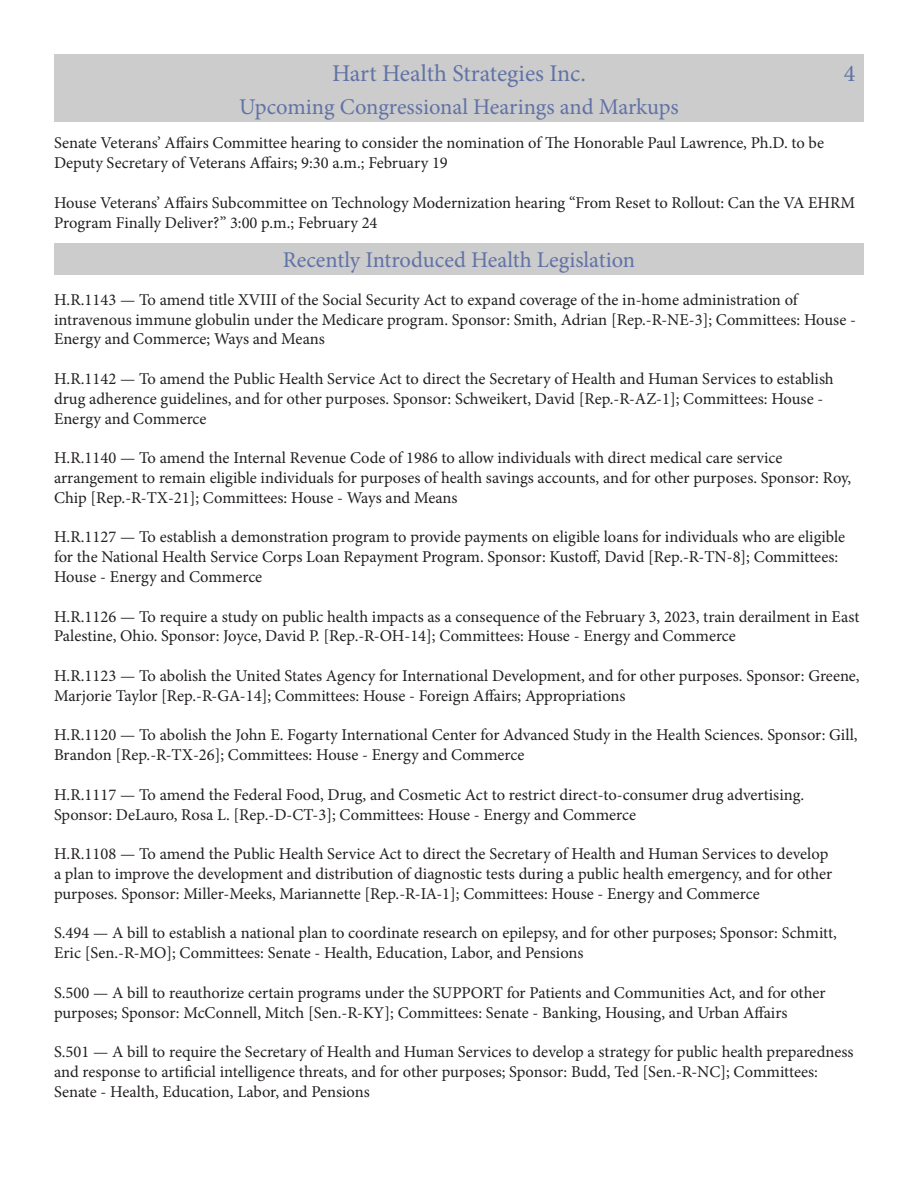
<style>
.page{position:relative;width:918px;height:1188px;background:#fff}
.page>*{position:absolute;margin:0;border:0;box-sizing:border-box;transform-origin:0 0}
.t1{font:24px "Minion Pro";color:#6172a6}
.t2{font:22.5px "Minion Pro";color:#6172a6}
.t3{font:16.5px/19.8px "Minion Pro";color:#231f20}
</style>
<div class="page">
<div style="left:54px;top:54px;width:810px;height:36px;background:#ccc"></div>
<div style="left:54px;top:243px;width:810px;height:31px;background:#ccc"></div>
<div style="left:54px;top:90px;width:810px;height:32px;background:#ccc"></div>
<p class="t1" style="left:332px;top:57px;width:255px">Hart Health Strategies Inc.</p>
<p class="t1" style="left:844px;top:57px;width:13px">4</p>
<p class="t2" style="left:239px;top:92px;width:441px">Upcoming Congressional Hearings and Markups</p>
<p class="t3" style="left:54px;top:133px;width:772px">Senate Veterans’ Affairs Committee hearing to consider the nomination of The Honorable Paul Lawrence, Ph.D. to be<br>Deputy Secretary of Veterans Affairs; 9:30 a.m.; February 19</p>
<p class="t3" style="left:54px;top:193px;width:803px">House Veterans’ Affairs Subcommittee on Technology Modernization hearing “From Reset to Rollout: Can the VA EHRM<br>Program Finally Deliver?” 3:00 p.m.; February 24</p>
<p class="t2" style="left:283px;top:245px;width:354px">Recently Introduced Health Legislation</p>
<p class="t3" style="left:54px;top:290px;width:804px">H.R.1143 — To amend title XVIII of the Social Security Act to expand coverage of the in-home administration of intravenous immune globulin under the Medicare program. Sponsor: Smith, Adrian [Rep.-R-NE-3]; Committees: House -<br>Energy and Commerce; Ways and Means</p>
<p class="t3" style="left:54px;top:369px;width:781px">H.R.1142 — To amend the Public Health Service Act to direct the Secretary of Health and Human Services to establish drug adherence guidelines, and for other purposes. Sponsor: Schweikert, David [Rep.-R-AZ-1]; Committees: House -<br>Energy and Commerce</p>
<p class="t3" style="left:54px;top:448px;width:799px">H.R.1140 — To amend the Internal Revenue Code of 1986 to allow individuals with direct medical care service arrangement to remain eligible individuals for purposes of health savings accounts, and for other purposes. Sponsor: Roy,<br>Chip [Rep.-R-TX-21]; Committees: House - Ways and Means</p>
<p class="t3" style="left:54px;top:527px;width:793px">H.R.1127 — To establish a demonstration program to provide payments on eligible loans for individuals who are eligible for the National Health Service Corps Loan Repayment Program. Sponsor: Kustoff, David [Rep.-R-TN-8]; Committees:<br>House - Energy and Commerce</p>
<p class="t3" style="left:54px;top:607px;width:807px">H.R.1126 — To require a study on public health impacts as a consequence of the February 3, 2023, train derailment in East<br>Palestine, Ohio. Sponsor: Joyce, David P. [Rep.-R-OH-14]; Committees: House - Energy and Commerce</p>
<p class="t3" style="left:54px;top:666px;width:807px">H.R.1123 — To abolish the United States Agency for International Development, and for other purposes. Sponsor: Greene,<br>Marjorie Taylor [Rep.-R-GA-14]; Committees: House - Foreign Affairs; Appropriations</p>
<p class="t3" style="left:54px;top:725px;width:805px">H.R.1120 — To abolish the John E. Fogarty International Center for Advanced Study in the Health Sciences. Sponsor: Gill,<br>Brandon [Rep.-R-TX-26]; Committees: House - Energy and Commerce</p>
<p class="t3" style="left:54px;top:785px;width:752px">H.R.1117 — To amend the Federal Food, Drug, and Cosmetic Act to restrict direct-to-consumer drug advertising.<br>Sponsor: DeLauro, Rosa L. [Rep.-D-CT-3]; Committees: House - Energy and Commerce</p>
<p class="t3" style="left:54px;top:844px;width:780px">H.R.1108 — To amend the Public Health Service Act to direct the Secretary of Health and Human Services to develop a plan to improve the development and distribution of diagnostic tests during a public health emergency, and for other purposes. Sponsor: Miller-Meeks, Mariannette [Rep.-R-IA-1]; Committees: House - Energy and Commerce</p>
<p class="t3" style="left:54px;top:923px;width:784px">S.494 — A bill to establish a national plan to coordinate research on epilepsy, and for other purposes; Sponsor: Schmitt,<br>Eric [Sen.-R-MO]; Committees: Senate - Health, Education, Labor, and Pensions</p>
<p class="t3" style="left:54px;top:983px;width:773px">S.500 — A bill to reauthorize certain programs under the SUPPORT for Patients and Communities Act, and for other purposes; Sponsor: McConnell, Mitch [Sen.-R-KY]; Committees: Senate - Banking, Housing, and Urban Affairs</p>
<p class="t3" style="left:54px;top:1042px;width:801px">S.501 — A bill to require the Secretary of Health and Human Services to develop a strategy for public health preparedness and response to artificial intelligence threats, and for other purposes; Sponsor: Budd, Ted [Sen.-R-NC]; Committees:<br>Senate - Health, Education, Labor, and Pensions</p>
</div>
